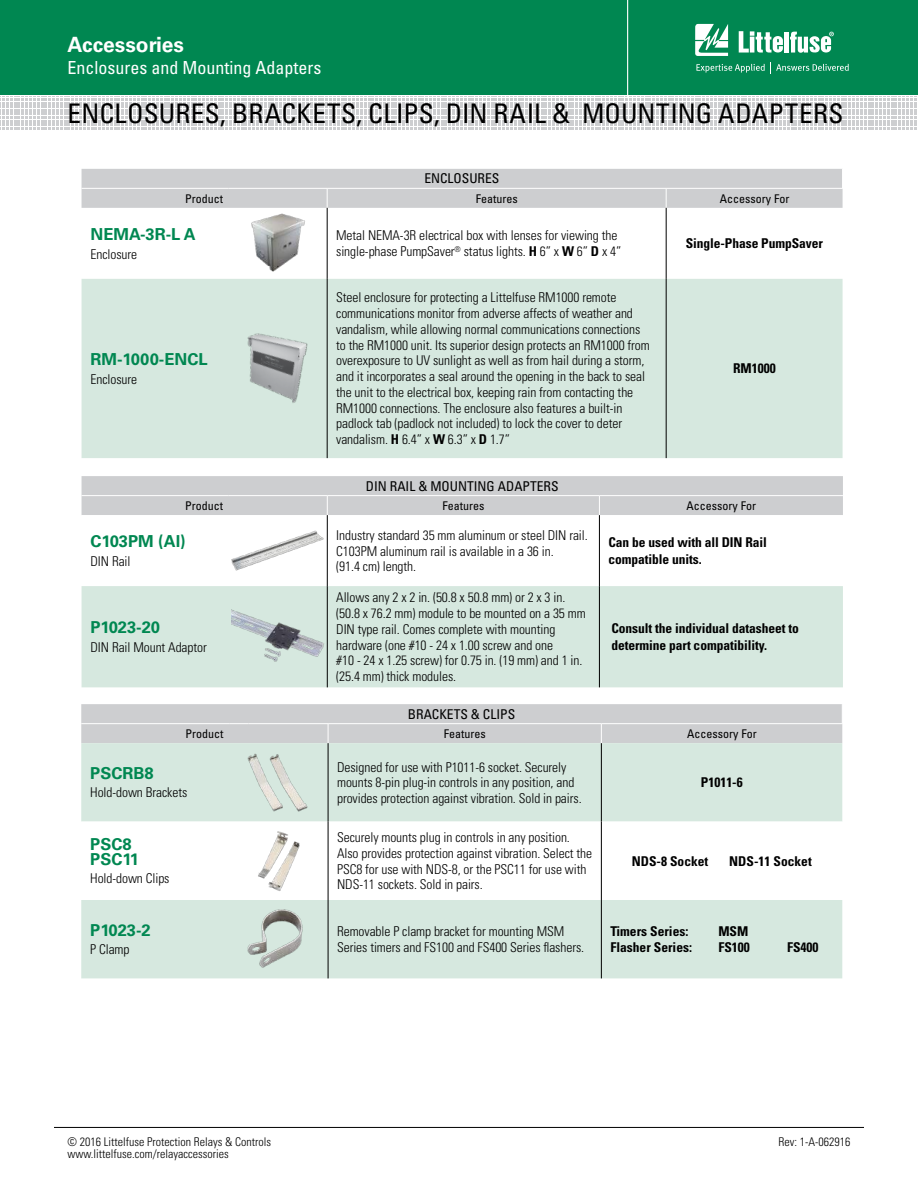
<style>
.page{position:relative;width:918px;height:1188px;background:#fff}
.page>*{position:absolute;margin:0;border:0;box-sizing:border-box;transform-origin:0 0}
.t1{font:condensed 27px "Univers LT Std";letter-spacing:.01em;color:#000}
.t2{font:700 21px "Univers LT Std";color:#fff}
.t3{font:condensed 18px "Univers LT Std";color:#fff}
.t4{font:700 16.5px/15px "Univers LT Std";color:#008751}
.t5{font:300 condensed 13.5px/15.8px "Univers LT Std";letter-spacing:-.005em;color:#000}
.t6{font:700 condensed 13.5px/16.5px "Univers LT Std";letter-spacing:-.005em;color:#000}
.t7{font:condensed 13.5px "Univers LT Std";color:#000}
.t8{font:300 condensed 12px "Univers LT Std";color:#000}
.t9{font:condensed 12px "Univers LT Std";color:#000}
.s1{font-weight:700}
</style>
<div class="page">
<div style="left:0;top:0;width:918px;height:95px;background:#008751"></div>
<svg style="left:0;top:96px;width:917px;height:34px"></svg>
<hr style="left:627px;top:0;width:1px;height:98px;background:#fff">
<svg style="left:695px;top:24px;width:33px;height:32px"></svg>
<div style="left:784px;top:32px;width:5px;height:21px;background:#fff"></div>
<svg style="left:790px;top:32px;width:44px;height:21px"></svg>
<svg style="left:739px;top:31px;width:44px;height:22px"></svg>
<svg style="left:696px;top:62px;width:153px;height:11px"></svg>
<hr style="left:54px;top:1127px;width:810px;height:1px;background:#000">
<div style="left:82px;top:279px;width:761px;height:179px;background:#d6e8df"></div>
<div style="left:82px;top:169px;width:761px;height:39px;background:#cdced0"></div>
<hr style="left:327px;top:208px;width:1px;height:71px;background:#000">
<hr style="left:666px;top:208px;width:1px;height:71px;background:#000">
<hr style="left:327px;top:279px;width:1px;height:179px;background:#000">
<hr style="left:666px;top:279px;width:1px;height:179px;background:#000">
<img style="left:251px;top:213px;width:54px;height:59px">
<img style="left:244px;top:332px;width:68px;height:73px">
<div style="left:82px;top:586px;width:761px;height:101px;background:#d6e8df"></div>
<div style="left:82px;top:476px;width:761px;height:39px;background:#cdced0"></div>
<hr style="left:327px;top:515px;width:1px;height:71px;background:#000">
<hr style="left:599px;top:515px;width:1px;height:71px;background:#000">
<hr style="left:327px;top:586px;width:1px;height:101px;background:#000">
<hr style="left:599px;top:586px;width:1px;height:101px;background:#000">
<img style="left:231px;top:530px;width:93px;height:41px">
<img style="left:231px;top:605px;width:94px;height:60px">
<div style="left:81px;top:743px;width:761px;height:235px;background:#d6e8df"></div>
<svg style="left:81px;top:822px;width:761px;height:78px"></svg>
<div style="left:81px;top:704px;width:762px;height:39px;background:#cdced0"></div>
<hr style="left:328px;top:743px;width:1px;height:79px;background:#000">
<hr style="left:601px;top:743px;width:1px;height:79px;background:#000">
<hr style="left:328px;top:822px;width:1px;height:78px;background:#000">
<hr style="left:601px;top:822px;width:1px;height:78px;background:#000">
<hr style="left:328px;top:900px;width:1px;height:78px;background:#000">
<hr style="left:601px;top:900px;width:1px;height:78px;background:#000">
<img style="left:244px;top:752px;width:69px;height:61px">
<img style="left:254px;top:831px;width:54px;height:60px">
<img style="left:244px;top:909px;width:69px;height:60px">
<h2 class="t2" style="left:68px;top:33px;width:118px">Accessories</h2>
<h3 class="t3" style="left:68px;top:61px;width:255px">Enclosures and Mounting Adapters</h3>
<h1 class="t1" style="left:68px;top:103px;width:778px">ENCLOSURES, BRACKETS, CLIPS, DIN RAIL &amp; MOUNTING ADAPTERS</h1>
<p class="t7" style="left:424px;top:173px;width:77px">ENCLOSURES</p>
<p class="t9" style="left:185px;top:193px;width:40px">Product</p>
<p class="t9" style="left:476px;top:193px;width:43px">Features</p>
<p class="t9" style="left:720px;top:193px;width:71px">Accessory For</p>
<p class="t4" style="left:91px;top:228px;width:107px">NEMA-3R-L A</p>
<p class="t5" style="left:91px;top:247px;width:48px">Enclosure</p>
<p class="t5" style="left:336px;top:229px;width:287px">Metal NEMA-3R electrical box with lenses for viewing the single-phase PumpSaver<sup>®</sup> status lights. <span class="s1">H</span> 6” x <span class="s1">W</span> 6” <span class="s1">D</span> x 4”</p>
<p class="t6" style="left:686px;top:236px;width:139px">Single-Phase PumpSaver</p>
<p class="t4" style="left:91px;top:353px;width:119px">RM-1000-ENCL</p>
<p class="t5" style="left:91px;top:372px;width:48px">Enclosure</p>
<p class="t5" style="left:336px;top:291px;width:315px">Steel enclosure for protecting a Littelfuse RM1000 remote communications monitor from adverse affects of weather and vandalism, while allowing normal communications connections to the RM1000 unit. Its superior design protects an RM1000 from overexposure to UV sunlight as well as from hail during a storm, and it incorporates a seal around the opening in the back to seal the unit to the electrical box, keeping rain from contacting the RM1000 connections. The enclosure also features a built-in padlock tab (padlock not included) to lock the cover to deter vandalism. <span class="s1">H</span> 6.4” x <span class="s1">W</span> 6.3” x <span class="s1">D</span> 1.7”</p>
<p class="t7" style="left:366px;top:480px;width:194px">DIN RAIL &amp; MOUNTING ADAPTERS</p>
<p class="t6" style="left:733px;top:362px;width:44px">RM1000</p>
<p class="t9" style="left:185px;top:501px;width:40px">Product</p>
<p class="t9" style="left:442px;top:501px;width:43px">Features</p>
<p class="t9" style="left:687px;top:501px;width:71px">Accessory For</p>
<p class="t4" style="left:91px;top:535px;width:97px">C103PM (Al)</p>
<p class="t5" style="left:91px;top:554px;width:42px">DIN Rail</p>
<p class="t4" style="left:91px;top:621px;width:71px">P1023-20</p>
<p class="t5" style="left:91px;top:641px;width:118px">DIN Rail Mount Adaptor</p>
<p class="t5" style="left:336px;top:528px;width:253px">Industry standard 35 mm aluminum or steel DIN rail.<br>C103PM aluminum rail is available in a 36 in.<br>(91.4 cm) length.</p>
<p class="t6" style="left:608px;top:536px;width:160px">Can be used with all DIN Rail compatible units.</p>
<p class="t5" style="left:336px;top:591px;width:251px">Allows any 2 x 2 in. (50.8 x 50.8 mm) or 2 x 3 in. (50.8 x 76.2 mm) module to be mounted on a 35 mm DIN type rail. Comes complete with mounting hardware (one #10 - 24 x 1.00 screw and one<br>#10 - 24 x 1.25 screw) for 0.75 in. (19 mm) and 1 in. (25.4 mm) thick modules.</p>
<p class="t7" style="left:408px;top:708px;width:109px">BRACKETS &amp; CLIPS</p>
<p class="t6" style="left:611px;top:622px;width:189px">Consult the individual datasheet to determine part compatibility.</p>
<p class="t9" style="left:185px;top:729px;width:40px">Product</p>
<p class="t9" style="left:444px;top:729px;width:43px">Features</p>
<p class="t9" style="left:687px;top:729px;width:71px">Accessory For</p>
<p class="t4" style="left:90px;top:767px;width:65px">PSCRB8</p>
<p class="t5" style="left:90px;top:786px;width:99px">Hold-down Brackets</p>
<p class="t4" style="left:90px;top:838px;width:50px">PSC8<br>PSC11</p>
<p class="t5" style="left:90px;top:872px;width:81px">Hold-down Clips</p>
<p class="t4" style="left:90px;top:924px;width:62px">P1023-2</p>
<p class="t5" style="left:90px;top:943px;width:41px">P Clamp</p>
<p class="t5" style="left:337px;top:760px;width:246px">Designed for use with P1011-6 socket. Securely mounts 8-pin plug-in controls in any position, and provides protection against vibration. Sold in pairs.</p>
<p class="t5" style="left:337px;top:830px;width:257px">Securely mounts plug in controls in any position.<br>Also provides protection against vibration. Select the PSC8 for use with NDS-8, or the PSC11 for use with NDS-11 sockets. Sold in pairs.</p>
<p class="t6" style="left:701px;top:776px;width:43px">P1011-6</p>
<p class="t6" style="left:632px;top:854px;width:78px">NDS-8 Socket</p>
<p class="t6" style="left:729px;top:854px;width:84px">NDS-11 Socket</p>
<p class="t5" style="left:337px;top:925px;width:249px">Removable P clamp bracket for mounting MSM<br>Series timers and FS100 and FS400 Series flashers.</p>
<p class="t6" style="left:610px;top:924px;width:80px">Timers Series:</p>
<p class="t6" style="left:718px;top:924px;width:31px">MSM</p>
<p class="t6" style="left:610px;top:941px;width:83px">Flasher Series:</p>
<p class="t6" style="left:718px;top:941px;width:33px">FS100</p>
<p class="t6" style="left:787px;top:941px;width:33px">FS400</p>
<p class="t8" style="left:68px;top:1137px;width:205px">© 2016 Littelfuse Protection Relays &amp; Controls</p>
<p class="t8" style="left:68px;top:1149px;width:163px">www.littelfuse.com/relayaccessories</p>
<p class="t8" style="left:779px;top:1137px;width:73px">Rev: 1-A-062916</p>
</div>
